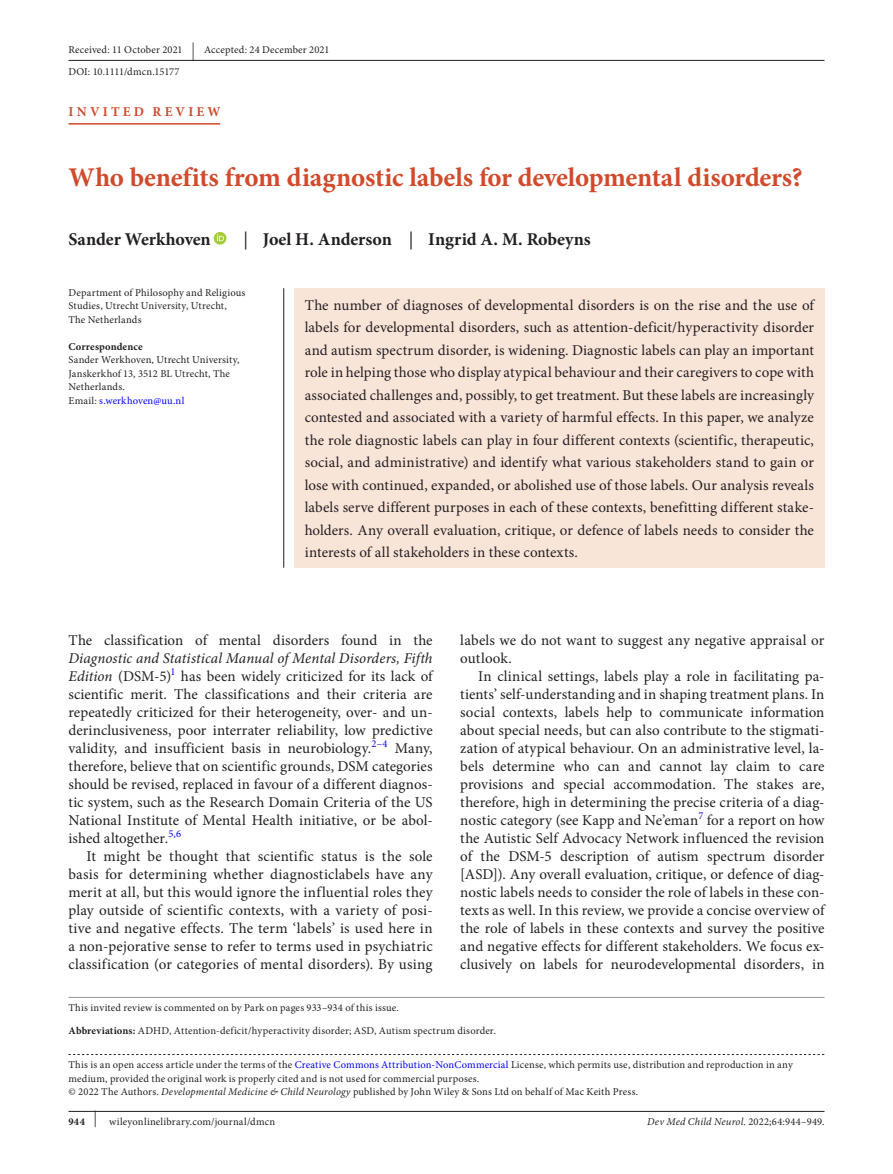
<style>
.page{position:relative;width:893px;height:1174px;background:#fff}
.page>*{position:absolute;margin:0;border:0;box-sizing:border-box;transform-origin:0 0}
.t1{font:700 27px "Minion Pro";letter-spacing:-.005em;color:#d04a2b}
.t2{font:700 18px "Minion Pro";letter-spacing:-.01em;color:#231f20}
.t3{font:15px/18px "Minion Pro";letter-spacing:.005em;color:#231f20;text-align:justify}
.t4{font:italic 15px/18px "Minion Pro";letter-spacing:.005em;color:#231f20}
.t5{font:700 13.5px "Minion Pro";letter-spacing:.23em;color:#d04a2b}
.t6{font:10.5px/13.5px "Minion Pro";letter-spacing:.015em;color:#231f20}
.t7{font:italic 10.5px "Minion Pro";letter-spacing:.015em;color:#231f20}
.t8{font:700 10.5px "Minion Pro";letter-spacing:.01em;color:#231f20}
.t9{font:10.5px "Minion Pro";color:#00f}
.s1{font-size:18px}
.s2{font-weight:400}
.s3{color:#00f}
.s4{font-style:normal}
.s5{font-weight:700}
.s6{font-style:italic}
</style>
<div class="page">
<hr style="left:68px;top:1111px;width:756px;height:1px;background:#231f20">
<hr style="left:68px;top:123px;width:152px;height:2px;background:#d04a2b">
<svg style="left:214px;top:232px;width:12px;height:13px"></svg>
<svg style="left:217px;top:234px;width:7px;height:7px"></svg>
<hr style="left:68px;top:60px;width:756px;height:1px;background:#231f20">
<svg style="left:68px;top:1054px;width:756px;height:1px"></svg>
<div style="left:294px;top:288px;width:530px;height:279px;background:#f9e4d8"></div>
<hr style="left:283px;top:288px;width:1px;height:279px;background:#231f20">
<hr style="left:68px;top:997px;width:756px;height:1px;background:#939598">
<p class="t6" style="left:68px;top:39px;width:263px;line-height:21.9px">Received: 11 October 2021 <span class="s1">|</span> Accepted: 24 December 2021<br>DOI: 10.1111/dmcn.15177</p>
<p class="t5" style="left:69px;top:102px;width:154px">INVITED REVIEW</p>
<h1 class="t1" style="left:68px;top:158px;width:735px">Who benefits from diagnostic labels for developmental disorders?</h1>
<p class="t2" style="left:68px;top:226px;width:144px">Sander Werkhoven</p>
<p class="t2" style="left:243px;top:226px;width:349px"><span class="s2">|</span> Joel H. Anderson <span class="s2">|</span> Ingrid A. M. Robeyns</p>
<p class="t6" style="left:68px;top:286px;width:179px">Department of Philosophy and Religious<br>Studies, Utrecht University, Utrecht,<br>The Netherlands</p>
<p class="t8" style="left:68px;top:339px;width:76px">Correspondence</p>
<p class="t6" style="left:68px;top:353px;width:173px">Sander Werkhoven, Utrecht University,<br>Janskerkhof 13, 3512 BL Utrecht, The<br>Netherlands.<br>Email: <span class="s3">s.werkhoven@uu.nl</span></p>
<p class="t3" style="left:305px;top:294px;width:511px;line-height:22.5px">The number of diagnoses of developmental disorders is on the rise and the use of labels for developmental disorders, such as attention-deficit/hyperactivity disorder and autism spectrum disorder, is widening. Diagnostic labels can play an important role in helping those who display atypical behaviour and their caregivers to cope with associated challenges and, possibly, to get treatment. But these labels are increasingly contested and associated with a variety of harmful effects. In this paper, we analyze the role diagnostic labels can play in four different contexts (scientific, therapeutic, social, and administrative) and identify what various stakeholders stand to gain or lose with continued, expanded, or abolished use of those labels. Our analysis reveals labels serve different purposes in each of these contexts, benefitting different stake&shy;holders. Any overall evaluation, critique, or defence of labels needs to consider the interests of all stakeholders in these contexts.</p>
<p class="t3" style="left:68px;top:631px;width:366px">The classification of mental disorders found in the</p>
<p class="t4" style="left:68px;top:649px;width:366px">Diagnostic and Statistical Manual of Mental Disorders, Fifth<br>Edition <span class="s4">(DSM-5)</span></p>
<p class="t9" style="left:170px;top:664px;width:7px">1</p>
<p class="t3" style="left:68px;top:667px;width:366px;text-indent:112px">has been widely criticized for its lack of scientific merit. The classifications and their criteria are repeatedly criticized for their heterogeneity, over- and un&shy;derinclusiveness, poor interrater reliability, low predictive validity, and insufficient basis in neurobiology.</p>
<p class="t9" style="left:371px;top:736px;width:18px">2–4</p>
<p class="t3" style="left:68px;top:739px;width:366px;text-indent:326px">Many, therefore, believe that on scientific grounds, DSM categories should be revised, replaced in favour of a different diagnos&shy;tic system, such as the Research Domain Criteria of the US National Institute of Mental Health initiative, or be abol&shy;ished altogether.</p>
<p class="t9" style="left:168px;top:826px;width:14px">5,6</p>
<p class="t3" style="left:68px;top:847px;width:366px;text-indent:18px">It might be thought that scientific status is the sole basis for determining whether diagnosticlabels have any merit at all, but this would ignore the influential roles they play outside of scientific contexts, with a variety of posi&shy;tive and negative effects. The term ‘labels’ is used here in a non-pejorative sense to refer to terms used in psychiatric classification (or categories of mental disorders). By using</p>
<p class="t6" style="left:68px;top:1001px;width:332px">This invited review is commented on by Park on pages 933–934 of this issue.</p>
<p class="t3" style="left:460px;top:631px;width:366px">labels we do not want to suggest any negative appraisal or outlook.</p>
<p class="t3" style="left:460px;top:667px;width:366px;text-indent:18px">In clinical settings, labels play a role in facilitating pa&shy;tients’ self-understanding and in shaping treatment plans. In social contexts, labels help to communicate information about special needs, but can also contribute to the stigmati&shy;zation of atypical behaviour. On an administrative level, la&shy;bels determine who can and cannot lay claim to care provisions and special accommodation. The stakes are, therefore, high in determining the precise criteria of a diag&shy;nostic category (see Kapp and Ne’eman<sup>7</sup> for a report on how the Autistic Self Advocacy Network influenced the revision of the DSM-5 description of autism spectrum disorder [ASD]). Any overall evaluation, critique, or defence of diag&shy;nostic labels needs to consider the role of labels in these con&shy;texts as well. In this review, we provide a concise overview of the role of labels in these contexts and survey the positive and negative effects for different stakeholders. We focus ex&shy;clusively on labels for neurodevelopmental disorders, in</p>
<p class="t6" style="left:68px;top:1023px;width:429px"><span class="s5">Abbreviations:</span> ADHD, Attention-deficit/hyperactivity disorder; ASD, Autism spectrum disorder.</p>
<p class="t6" style="left:68px;top:1058px;width:726px">This is an open access article under the terms of the <span class="s3">Creative Commons Attribution-NonCommercial</span> License, which permits use, distribution and reproduction in any medium, provided the original work is properly cited and is not used for commercial purposes.<br>© 2022 The Authors. <span class="s6">Developmental Medicine &amp; Child Neurology</span> published by John Wiley &amp; Sons Ltd on behalf of Mac Keith Press.</p>
<p class="t6" style="left:68px;top:1115px;width:208px"><span class="s5">944</span> <sup>|</sup> wileyonlinelibrary.com/journal/dmcn</p>
<p class="t7" style="left:647px;top:1114px;width:179px">Dev Med Child Neurol<span class="s4">. 2022;64:944–949.</span></p>
</div>
